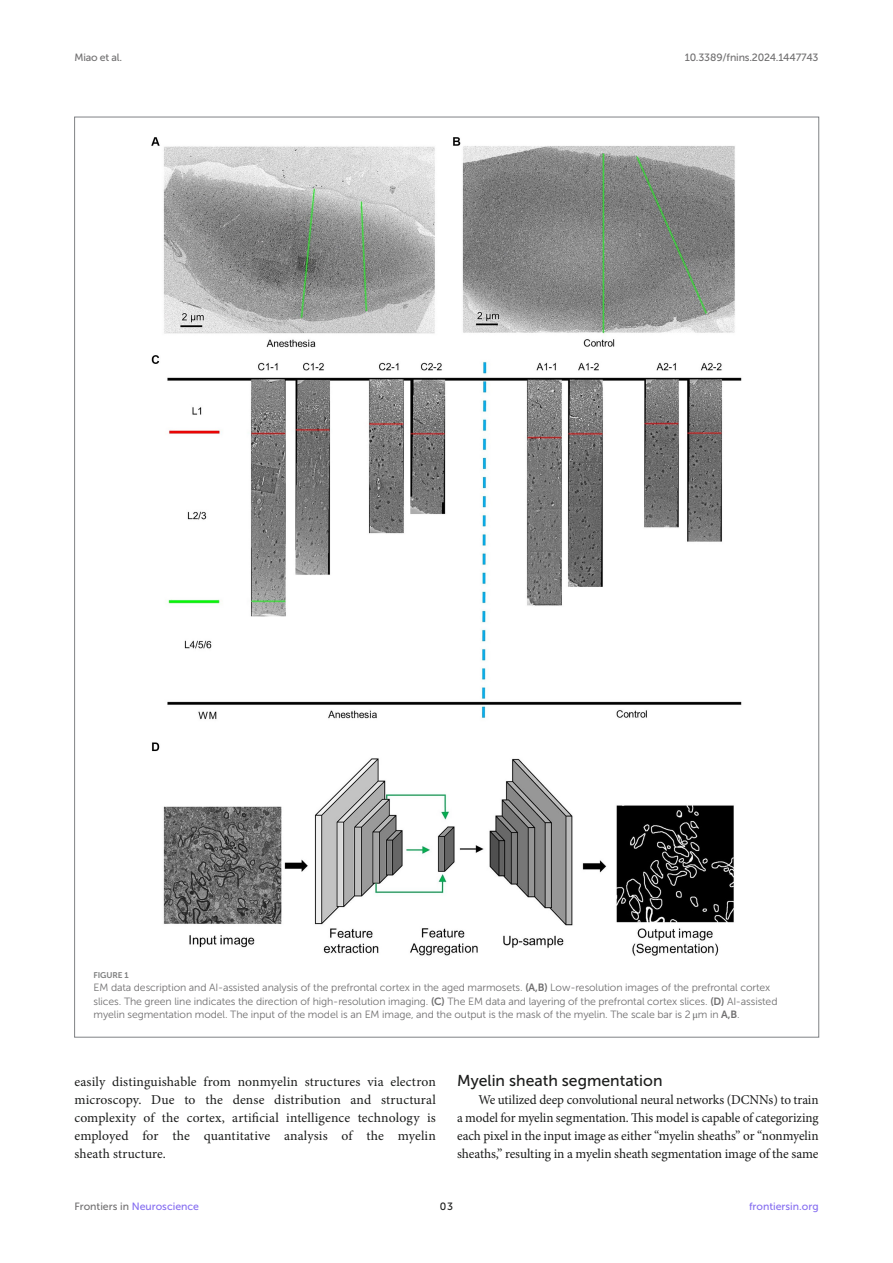
<style>
.page{position:relative;width:893px;height:1263px;background:#fff}
.page>*{position:absolute;margin:0;border:0;box-sizing:border-box;transform-origin:0 0}
.HEAD_3{font:15.75px "Museo Sans 500";color:#1b1c1b}
.TEXT_FLUSH{font:13.5px/18px "Minion Pro";letter-spacing:-.01em;color:#1b1c1b;text-align:justify}
.TEXT{font:13.5px/18px "Minion Pro";letter-spacing:.01em;color:#1b1c1b;text-align:justify}
.FIG_LEG{font:10.5px/13.5px "Museo Sans 300";letter-spacing:-.01em;color:#706f70}
.t1{font:10.5px "Museo Sans 500";color:#856df0}
.t2{font:10.5px "Museo Sans 500";letter-spacing:-.015em;color:#706f70}
.t3{font:10.5px "Museo Sans 500";color:#1b1c1b}
.FIG_HD{font:8.25px "Museo Sans 700";letter-spacing:-.01em;color:#7e7f7f}
.s1{font-family:"Museo Sans 700"}
.s2{font-family:"STIX General"}
.s3{color:#706f70}
</style>
<div class="page">
<img style="left:151px;top:137px;width:591px;height:819px">
<p class="t2" style="left:74px;top:51px;width:49px">Miao et al.</p>
<p class="t2" style="left:685px;top:51px;width:135px">10.3389/fnins.2024.1447743</p>
<p class="FIG_HD" style="left:94px;top:970px;width:37px">FIGURE 1</p>
<p class="FIG_LEG" style="left:94px;top:981px;width:685px">EM data description and AI-assisted analysis of the prefrontal cortex in the aged marmosets. <span class="s1">(A,B)</span> Low-resolution images of the prefrontal cortex slices. The green line indicates the direction of high-resolution imaging. <span class="s1">(C)</span> The EM data and layering of the prefrontal cortex slices. <span class="s1">(D)</span> AI-assisted myelin segmentation model. The input of the model is an EM image, and the output is the mask of the myelin. The scale bar is 2 <span class="s2">μ</span>m in <span class="s1">A,B</span>.</p>
<p class="TEXT" style="left:74px;top:1073px;width:363px">easily distinguishable from nonmyelin structures via electron microscopy. Due to the dense distribution and structural complexity of the cortex, artificial intelligence technology is employed for the quantitative analysis of the myelin sheath structure.</p>
<p class="HEAD_3" style="left:457px;top:1072px;width:207px">Myelin sheath segmentation</p>
<p class="TEXT_FLUSH" style="left:457px;top:1091px;width:363px;text-indent:21px">We utilized deep convolutional neural networks (DCNNs) to train a model for myelin segmentation. This model is capable of categorizing each pixel in the input image as either “myelin sheaths” or “nonmyelin sheaths,” resulting in a myelin sheath segmentation image of the same</p>
<p class="t1" style="left:74px;top:1200px;width:126px"><span class="s3">Frontiers in</span> Neuroscience</p>
<p class="t3" style="left:440px;top:1200px;width:15px">03</p>
<p class="t1" style="left:749px;top:1200px;width:71px">frontiersin.org</p>
</div>
